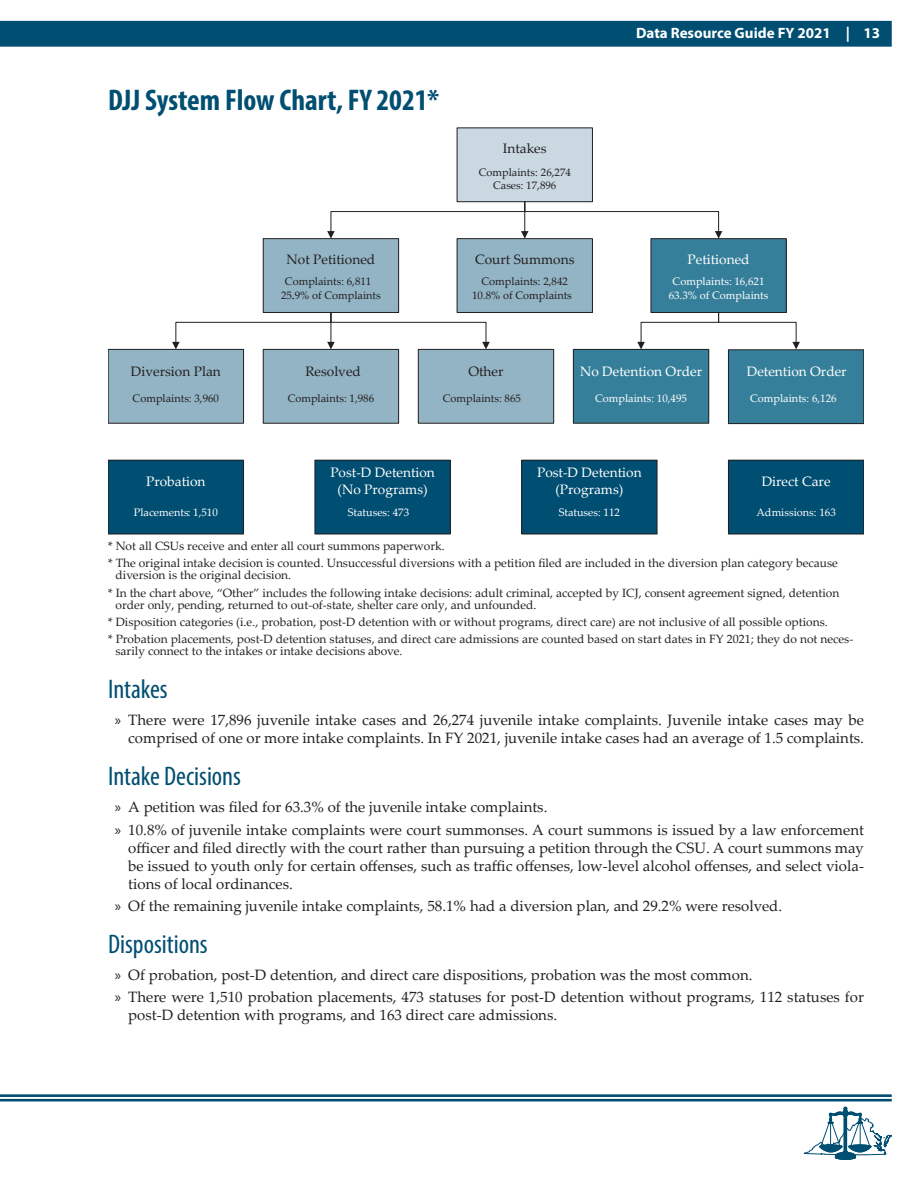
<style>
.page{position:relative;width:918px;height:1188px;background:#fff}
.page>*{position:absolute;margin:0;border:0;box-sizing:border-box;transform-origin:0 0}
.Head_1{font:700 condensed 30px "Myriad Pro";color:#004e71}
.Head_2{font:condensed 27px "Myriad Pro";color:#004e71}
.t1{font:15px/18px "Palatino Linotype";color:#231f20;text-align:right}
.t2{font:700 15px "Myriad Pro";color:#fff}
.t3{font:13.65px/16.4px "Palatino Linotype";color:#fff;text-align:center}
.t4{font:13.65px "Palatino Linotype";color:#231f20}
.Caveat{font:12px/12px "Palatino Linotype";color:#231f20}
.t5{font:10.95px/13.2px "Palatino Linotype";color:#231f20;text-align:center}
.t6{font:10.95px/13.2px "Palatino Linotype";color:#fff;text-align:center}
.s1{font-family:"Myriad Pro"}
</style>
<div class="page">
<div style="left:0;top:21px;width:892px;height:26px;background:#004e71"></div>
<svg style="left:0;top:1094px;width:892px;height:7px;background:#53879f"></svg>
<svg style="left:804px;top:1107px;width:88px;height:52px"></svg>
<div style="left:108px;top:349px;width:136px;height:74px;background:#93b4c4"></div>
<div style="left:108px;top:349px;width:136px;height:74px;border:1px solid #231f20"></div>
<div style="left:263px;top:349px;width:136px;height:74px;background:#93b4c4"></div>
<div style="left:263px;top:349px;width:136px;height:74px;border:1px solid #231f20"></div>
<div style="left:418px;top:349px;width:136px;height:74px;background:#93b4c4"></div>
<div style="left:418px;top:349px;width:136px;height:74px;border:1px solid #231f20"></div>
<div style="left:457px;top:128px;width:135px;height:74px;background:#cad8e2"></div>
<div style="left:263px;top:239px;width:136px;height:73px;background:#93b4c4"></div>
<div style="left:263px;top:238px;width:136px;height:75px;border:1px solid #231f20"></div>
<div style="left:651px;top:239px;width:135px;height:73px;background:#367f9a"></div>
<div style="left:728px;top:350px;width:136px;height:74px;background:#367f9a"></div>
<div style="left:728px;top:350px;width:136px;height:74px;border:1px solid #231f20"></div>
<div style="left:573px;top:349px;width:136px;height:74px;background:#367f9a"></div>
<div style="left:573px;top:349px;width:136px;height:74px;border:1px solid #231f20"></div>
<svg style="left:172px;top:312px;width:318px;height:37px"></svg>
<svg style="left:637px;top:312px;width:163px;height:37px"></svg>
<div style="left:108px;top:460px;width:136px;height:74px;background:#004e71"></div>
<div style="left:108px;top:460px;width:136px;height:74px;border:1px solid #231f20"></div>
<div style="left:728px;top:460px;width:136px;height:74px;background:#004e71"></div>
<div style="left:728px;top:460px;width:136px;height:74px;border:1px solid #231f20"></div>
<div style="left:522px;top:460px;width:135px;height:74px;background:#004e71"></div>
<div style="left:522px;top:460px;width:135px;height:74px;border:1px solid #231f20"></div>
<div style="left:315px;top:460px;width:135px;height:74px;background:#004e71"></div>
<div style="left:315px;top:460px;width:135px;height:74px;border:1px solid #231f20"></div>
<div style="left:457px;top:239px;width:135px;height:73px;background:#93b4c4"></div>
<div style="left:457px;top:238px;width:136px;height:75px;border:1px solid #231f20"></div>
<svg style="left:327px;top:201px;width:395px;height:38px"></svg>
<p class="Head_1" style="left:108px;top:82px;width:333px">DJJ System Flow Chart, FY 2021*</p>
<p class="t4" style="left:287px;top:250px;width:90px">Not Petitioned</p>
<p class="t5" style="left:281px;top:275px;width:101px">Complaints: 6,811<br>25.9% of Complaints</p>
<p class="t4" style="left:503px;top:139px;width:45px">Intakes</p>
<p class="t5" style="left:479px;top:165px;width:94px">Complaints: 26,274<br>Cases: 17,896</p>
<p class="t4" style="left:475px;top:250px;width:101px">Court Summons</p>
<p class="t5" style="left:472px;top:275px;width:101px">Complaints: 2,842<br>10.8% of Complaints</p>
<p class="t2" style="left:636px;top:23px;width:246px">Data Resource Guide FY 2021 | 13</p>
<p class="t3" style="left:688px;top:251px;width:64px">Petitioned</p>
<p class="t6" style="left:669px;top:275px;width:101px">Complaints: 16,621<br>63.3% of Complaints</p>
<p class="t4" style="left:131px;top:362px;width:91px">Diversion Plan</p>
<p class="t4" style="left:305px;top:362px;width:57px">Resolved</p>
<p class="t4" style="left:468px;top:362px;width:37px">Other</p>
<p class="t5" style="left:133px;top:391px;width:88px">Complaints: 3,960</p>
<p class="t5" style="left:288px;top:391px;width:88px">Complaints: 1,986</p>
<p class="t5" style="left:443px;top:391px;width:80px">Complaints: 865</p>
<p class="t3" style="left:580px;top:363px;width:124px">No Detention Order</p>
<p class="t6" style="left:595px;top:391px;width:93px">Complaints: 10,495</p>
<p class="t3" style="left:747px;top:363px;width:101px">Detention Order</p>
<p class="t6" style="left:750px;top:391px;width:88px">Complaints: 6,126</p>
<p class="t3" style="left:146px;top:472px;width:61px">Probation</p>
<p class="t6" style="left:134px;top:506px;width:86px">Placements : 1,510</p>
<p class="t3" style="left:330px;top:464px;width:106px">Post-D Detention (No Programs)</p>
<p class="t6" style="left:348px;top:506px;width:63px">Statuses: 473</p>
<p class="t3" style="left:537px;top:464px;width:106px">Post-D Detention (Programs)</p>
<p class="t6" style="left:559px;top:506px;width:63px">Statuses: 112</p>
<p class="t3" style="left:762px;top:472px;width:70px">Direct Care</p>
<p class="t6" style="left:756px;top:506px;width:81px">Admissions: 163</p>
<p class="Caveat" style="left:108px;top:539px;width:338px">* Not all CSUs receive and enter all court summons paperwork.</p>
<p class="Caveat" style="left:116px;top:557px;width:724px;text-indent:-8px">* The original intake decision is counted. Unsuccessful diversions with a petition filed are included in the diversion plan category because diversion is the original decision.</p>
<p class="Caveat" style="left:116px;top:586px;width:725px;text-indent:-8px">* In the chart above, “Other” includes the following intake decisions: adult criminal, accepted by ICJ, consent agreement signed, detention order only, pending, returned to out-of-state, shelter care only, and unfounded.</p>
<p class="Caveat" style="left:108px;top:616px;width:721px">* Disposition categories (i.e., probation, post-D detention with or without programs, direct care) are not inclusive of all possible options.</p>
<p class="Caveat" style="left:116px;top:633px;width:739px;text-indent:-8px">* Probation placements, post-D detention statuses, and direct care admissions are counted based on start dates in FY 2021; they do not neces&shy;sarily connect to the intakes or intake decisions above.</p>
<p class="Head_2" style="left:108px;top:673px;width:61px">Intakes</p>
<p class="t1" style="left:115px;top:711px;width:751px"><span class="s1">x</span> There were 17,896 juvenile intake cases and 26,274 juvenile intake complaints. Juvenile intake cases may be comprised of one or more intake complaints. In FY 2021, juvenile intake cases had an average of 1.5 complaints.</p>
<p class="Head_2" style="left:108px;top:760px;width:135px">Intake Decisions</p>
<p class="t1" style="left:115px;top:798px;width:434px"><span class="s1">x</span> A petition was filed for 63.3% of the juvenile intake complaints.</p>
<p class="t1" style="left:128px;top:820px;width:737px;text-align:justify;text-indent:-14px"><span class="s1">x</span> 10.8% of juvenile intake complaints were court summonses. A court summons is issued by a law enforcement officer and filed directly with the court rather than pursuing a petition through the CSU. A court summons may be issued to youth only for certain offenses, such as traffic offenses, low-level alcohol offenses, and select viola&shy;tions of local ordinances.</p>
<p class="t1" style="left:115px;top:896px;width:669px"><span class="s1">x</span> Of the remaining juvenile intake complaints, 58.1% had a diversion plan, and 29.2% were resolved.</p>
<p class="Head_2" style="left:108px;top:927px;width:101px">Dispositions</p>
<p class="t1" style="left:115px;top:965px;width:639px"><span class="s1">x</span> Of probation, post-D detention, and direct care dispositions, probation was the most common.</p>
<p class="t1" style="left:128px;top:987px;width:737px;text-align:left;text-indent:-14px"><span class="s1">x</span> There were 1,510 probation placements, 473 statuses for post-D detention without programs, 112 statuses for post-D detention with programs, and 163 direct care admissions.</p>
</div>
